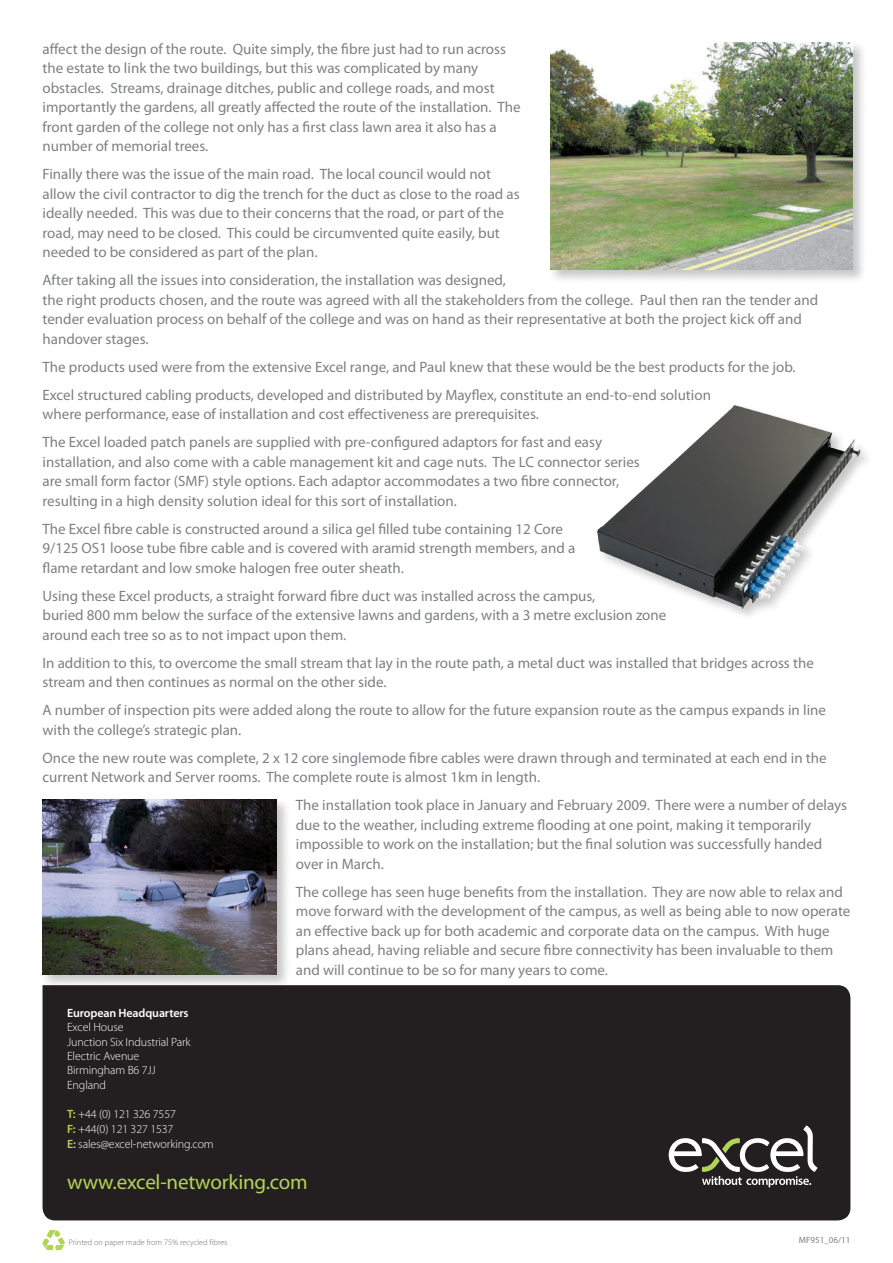
<style>
.page{position:relative;width:893px;height:1263px;background:#fff}
.page>*{position:absolute;margin:0;border:0;box-sizing:border-box;transform-origin:0 0}
.t1{font:21px "Myriad Pro";letter-spacing:-.01em;color:#b2d454}
.t2{font:15px/19.5px "Myriad Pro";color:#7e8083}
.t3{font:300 12px/14.4px "Myriad Pro";letter-spacing:-.01em;color:#fff}
.t4{font:600 12px "Myriad Pro";letter-spacing:-.01em;color:#fff}
.t5{font:9px "Myriad Pro";color:#7e8083}
.t6{font:300 8.25px "Myriad Pro";color:#6c6d70}
.s1{font-weight:600;color:#b2d454}
</style>
<div class="page">
<div style="left:43px;top:985px;width:807px;height:235px;background:#231f20"></div>
<svg style="left:43px;top:1230px;width:22px;height:21px"></svg>
<svg style="left:669px;top:1125px;width:148px;height:62px"></svg>
<div style="left:548px;top:41px;width:319px;height:243px;background:#231f20;opacity:.25"></div>
<img style="left:550px;top:43px;width:302px;height:227px">
<img style="left:597px;top:405px;width:270px;height:211px">
<div style="left:41px;top:797px;width:250px;height:192px;background:#231f20;opacity:.25"></div>
<img style="left:43px;top:799px;width:233px;height:176px">
<p class="t2" style="left:43px;top:39px;width:480px">affect the design of the route. Quite simply, the fibre just had to run across the estate to link the two buildings, but this was complicated by many obstacles. Streams, drainage ditches, public and college roads, and most importantly the gardens, all greatly affected the route of the installation. The front garden of the college not only has a first class lawn area it also has a number of memorial trees.</p>
<p class="t2" style="left:43px;top:165px;width:479px">Finally there was the issue of the main road. The local council would not allow the civil contractor to dig the trench for the duct as close to the road as ideally needed. This was due to their concerns that the road, or part of the road, may need to be closed. This could be circumvented quite easily, but needed to be considered as part of the plan.</p>
<p class="t2" style="left:43px;top:271px;width:777px">After taking all the issues into consideration, the installation was designed,<br>the right products chosen, and the route was agreed with all the stakeholders from the college. Paul then ran the tender and tender evaluation process on behalf of the college and was on hand as their representative at both the project kick off and handover stages.</p>
<p class="t2" style="left:43px;top:353px;width:755px;line-height:28px">The products used were from the extensive Excel range, and Paul knew that these would be the best products for the job.<br>Excel structured cabling products, developed and distributed by Mayflex, constitute an end-to-end solution</p>
<p class="t2" style="left:43px;top:401px;width:561px;line-height:28px">where performance, ease of installation and cost effectiveness are prerequisites.<br>The Excel loaded patch panels are supplied with pre-configured adaptors for fast and easy</p>
<p class="t2" style="left:43px;top:452px;width:599px">installation, and also come with a cable management kit and cage nuts. The LC connector series are small form factor (SMF) style options. Each adaptor accommodates a two fibre connector, resulting in a high density solution ideal for this sort of installation.</p>
<p class="t2" style="left:43px;top:519px;width:534px">The Excel fibre cable is constructed around a silica gel filled tube containing 12 Core<br>9/125 OS1 loose tube fibre cable and is covered with aramid strength members, and a flame retardant and low smoke halogen free outer sheath.</p>
<p class="t2" style="left:43px;top:586px;width:625px">Using these Excel products, a straight forward fibre duct was installed across the campus,<br>buried 800 mm below the surface of the extensive lawns and gardens, with a 3 metre exclusion zone around each tree so as to not impact upon them.</p>
<p class="t2" style="left:43px;top:653px;width:773px">In addition to this, to overcome the small stream that lay in the route path, a metal duct was installed that bridges across the stream and then continues as normal on the other side.</p>
<p class="t2" style="left:43px;top:701px;width:785px">A number of inspection pits were added along the route to allow for the future expansion route as the campus expands in line with the college’s strategic plan.</p>
<p class="t2" style="left:43px;top:748px;width:786px">Once the new route was complete, 2 x 12 core singlemode fibre cables were drawn through and terminated at each end in the current Network and Server rooms. The complete route is almost 1km in length.</p>
<p class="t2" style="left:296px;top:796px;width:553px">The installation took place in January and February 2009. There were a number of delays due to the weather, including extreme flooding at one point, making it temporarily impossible to work on the installation; but the final solution was successfully handed over in March.</p>
<p class="t2" style="left:296px;top:882px;width:556px">The college has seen huge benefits from the installation. They are now able to relax and move forward with the development of the campus, as well as being able to now operate an effective back up for both academic and corporate data on the campus. With huge plans ahead, having reliable and secure fibre connectivity has been invaluable to them and will continue to be so for many years to come.</p>
<p class="t4" style="left:67px;top:1006px;width:123px">European Headquarters</p>
<p class="t3" style="left:67px;top:1020px;width:125px">Excel House<br>Junction Six Industrial Park<br>Electric Avenue<br>Birmingham B6 7JJ<br>England</p>
<p class="t3" style="left:67px;top:1107px;width:148px;line-height:15px"><span class="s1">T:</span> +44 (0) 121 326 7557<br><span class="s1">F:</span> +44(0) 121 327 1537<br><span class="s1">E:</span> sales@excel-networking.com</p>
<h1 class="t1" style="left:67px;top:1171px;width:242px">www.excel-networking.com</h1>
<p class="t6" style="left:69px;top:1237px;width:160px">Printed on paper made from 75% recycled fibres</p>
<p class="t5" style="left:799px;top:1235px;width:53px">MF951_06/11</p>
</div>
